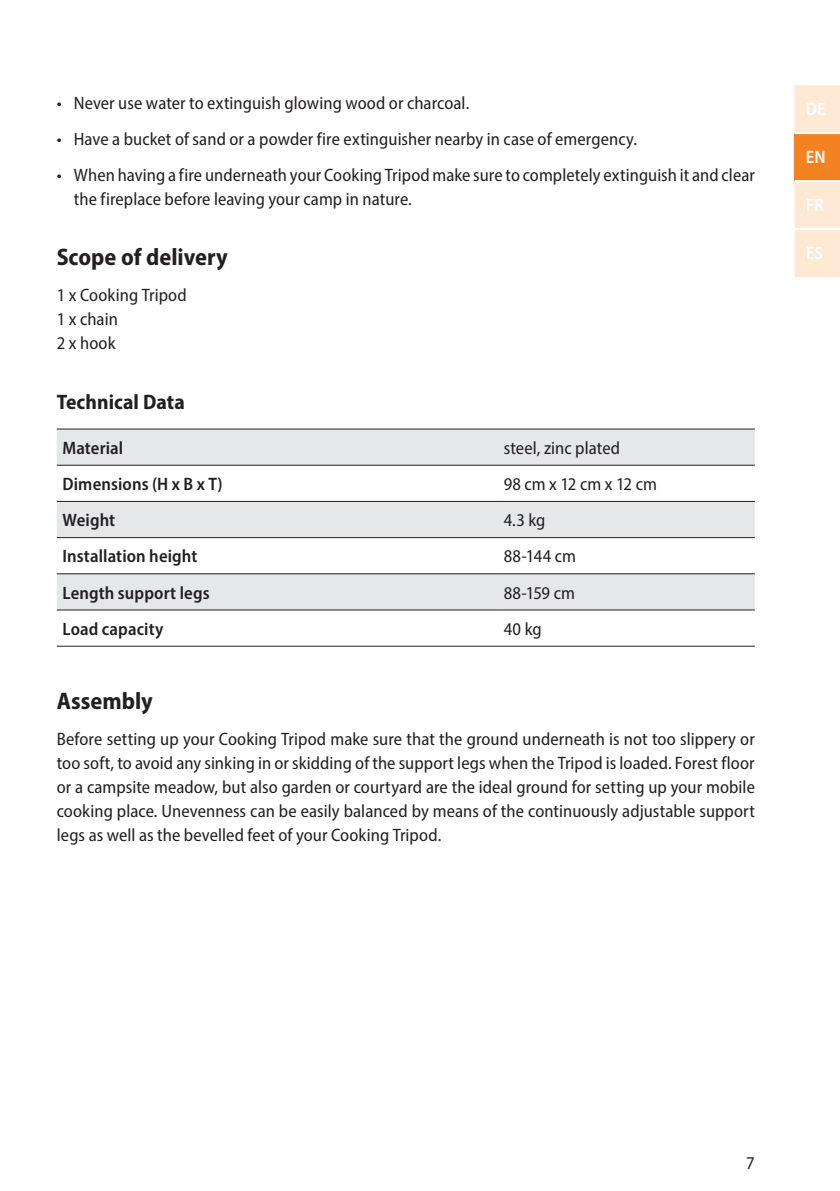
<style>
.page{position:relative;width:840px;height:1191px;background:#fff}
.page>*{position:absolute;margin:0;border:0;box-sizing:border-box;transform-origin:0 0}
.t1{font:700 semi-condensed 24px "Myriad Pro";color:#231f20}
.t2{font:700 semi-condensed 21px "Myriad Pro";letter-spacing:.005em;color:#231f20}
.t3{font:semi-condensed 18px/24px "Myriad Pro";letter-spacing:.005em;color:#231f20}
.t4{font:600 semi-condensed 18px "Myriad Pro";letter-spacing:.005em;color:#231f20}
.t5{font:600 semi-condensed 18px "Myriad Pro";letter-spacing:.01em;color:#fff}
</style>
<div class="page">
<div style="left:794px;top:85px;width:45px;height:47px;background:#fee9d5"></div>
<div style="left:806px;top:102px;width:18px;height:13px;background:#fee9d5"></div>
<div style="left:794px;top:133px;width:45px;height:48px;background:#f58220"></div>
<hr style="left:794px;top:132px;width:45px;height:2px;background:#fff">
<hr style="left:794px;top:180px;width:45px;height:2px;background:#fff">
<div style="left:794px;top:181px;width:45px;height:96px;background:#fee9d5"></div>
<div style="left:806px;top:246px;width:16px;height:13px;background:#fee9d5"></div>
<hr style="left:794px;top:228px;width:45px;height:2px;background:#fff">
<div style="left:57px;top:429px;width:697px;height:36px;background:#e6e7e9"></div>
<svg style="left:57px;top:500px;width:697px;height:111px;fill:#e6e7e9"></svg>
<hr style="left:57px;top:428px;width:440px;height:1px;background:#231f20">
<hr style="left:497px;top:428px;width:257px;height:1px;background:#231f20">
<hr style="left:57px;top:465px;width:440px;height:1px;background:#231f20">
<hr style="left:497px;top:465px;width:257px;height:1px;background:#231f20">
<hr style="left:57px;top:501px;width:440px;height:1px;background:#231f20">
<hr style="left:497px;top:501px;width:257px;height:1px;background:#231f20">
<hr style="left:57px;top:537px;width:440px;height:1px;background:#231f20">
<hr style="left:497px;top:537px;width:257px;height:1px;background:#231f20">
<hr style="left:57px;top:573px;width:440px;height:1px;background:#231f20">
<hr style="left:497px;top:573px;width:257px;height:1px;background:#231f20">
<hr style="left:57px;top:609px;width:440px;height:1px;background:#231f20">
<hr style="left:497px;top:609px;width:257px;height:1px;background:#231f20">
<hr style="left:57px;top:645px;width:440px;height:1px;background:#231f20">
<hr style="left:497px;top:645px;width:257px;height:1px;background:#231f20">
<p class="t3" style="left:57px;top:91px;width:414px">• Never use water to extinguish glowing wood or charcoal.</p>
<p class="t3" style="left:57px;top:127px;width:581px">• Have a bucket of sand or a powder fire extinguisher nearby in case of emergency.</p>
<p class="t3" style="left:74px;top:163px;width:682px;text-indent:-17px">• When having a fire underneath your Cooking Tripod make sure to completely extinguish it and clear the fireplace before leaving your camp in nature.</p>
<h1 class="t1" style="left:57px;top:242px;width:172px">Scope of delivery</h1>
<p class="t3" style="left:57px;top:283px;width:131px">1 x Cooking Tripod<br>1 x chain<br>2 x hook</p>
<p class="t2" style="left:57px;top:388px;width:129px">Technical Data</p>
<p class="t4" style="left:62px;top:436px;width:62px">Material</p>
<p class="t3" style="left:503px;top:435px;width:118px">steel, zinc plated</p>
<p class="t4" style="left:62px;top:473px;width:161px">Dimensions (H x B x T)</p>
<p class="t3" style="left:503px;top:472px;width:155px">98 cm x 12 cm x 12 cm</p>
<p class="t4" style="left:62px;top:509px;width:54px">Weight</p>
<p class="t3" style="left:503px;top:508px;width:43px">4.3 kg</p>
<p class="t4" style="left:62px;top:545px;width:136px">Installation height</p>
<p class="t3" style="left:503px;top:544px;width:74px">88-144 cm</p>
<p class="t4" style="left:62px;top:581px;width:149px">Length support legs</p>
<p class="t3" style="left:503px;top:580px;width:73px">88-159 cm</p>
<p class="t4" style="left:62px;top:617px;width:102px">Load capacity</p>
<p class="t3" style="left:503px;top:616px;width:39px">40 kg</p>
<h1 class="t1" style="left:57px;top:686px;width:97px">Assembly</h1>
<p class="t3" style="left:57px;top:727px;width:699px;text-align:justify">Before setting up your Cooking Tripod make sure that the ground underneath is not too slippery or too soft, to avoid any sinking in or skidding of the support legs when the Tripod is loaded. Forest floor or a campsite meadow, but also garden or courtyard are the ideal ground for setting up your mobile cooking place. Unevenness can be easily balanced by means of the continuously adjustable support legs as well as the bevelled feet of your Cooking Tripod.</p>
<p class="t5" style="left:805px;top:97px;width:21px">DE</p>
<p class="t5" style="left:805px;top:145px;width:21px">EN</p>
<p class="t5" style="left:805px;top:193px;width:19px">FR</p>
<p class="t5" style="left:805px;top:241px;width:19px">ES</p>
<p class="t3" style="left:745px;top:1151px;width:10px">7</p>
</div>
